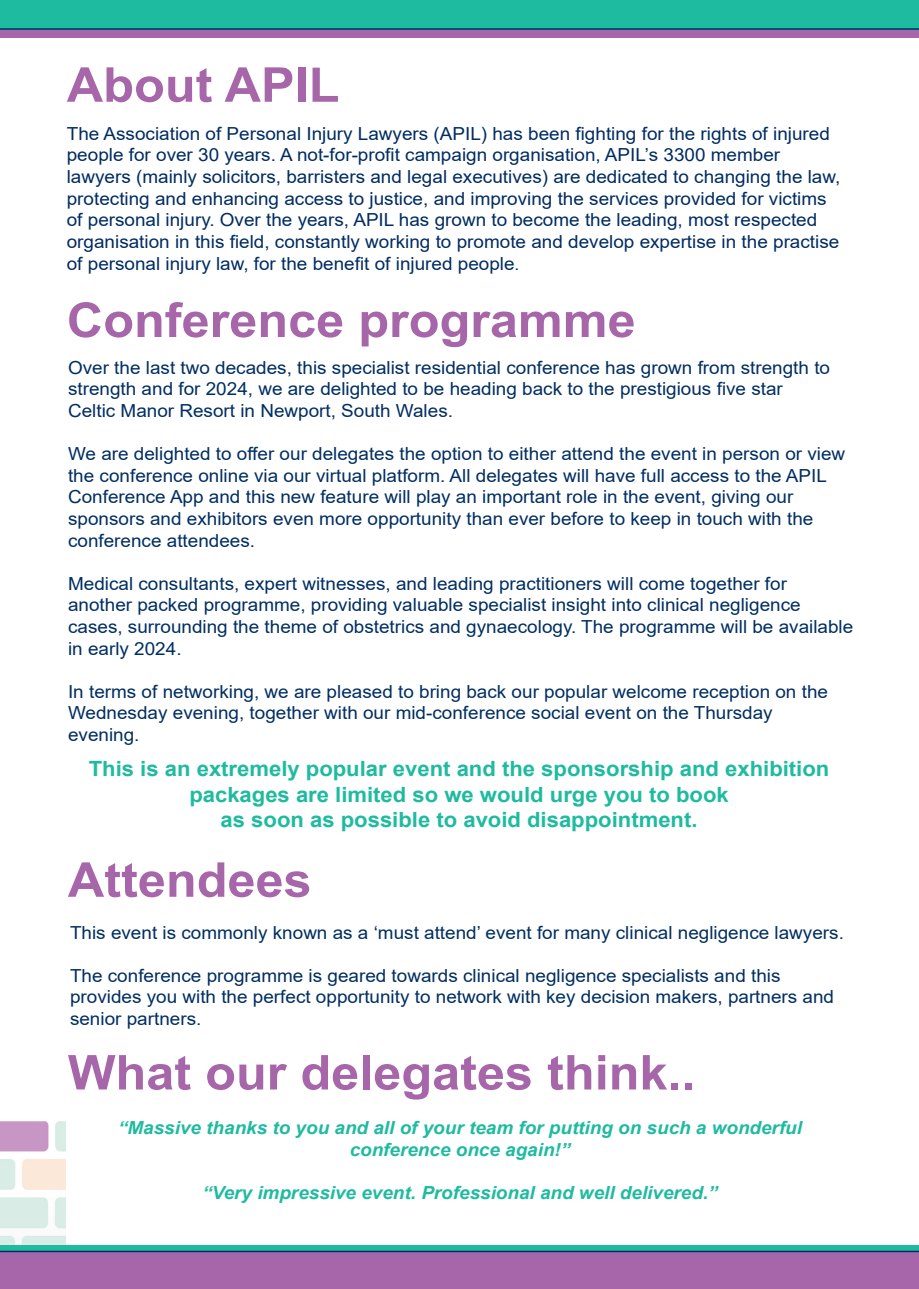
<style>
.page{position:relative;width:919px;height:1289px;background:#fff}
.page>*{position:absolute;margin:0;border:0;box-sizing:border-box;transform-origin:0 0}
.t1{font:700 48px "Arial";color:#a766aa;scale:1.05 1}
.t2{font:700 21px/25.2px "Arial";color:#1fbba0;text-align:center;scale:1.05 1}
.t3{font:18px/21.6px "Arial";color:#002e62;scale:1.05 1}
.t4{font:18px/21.6px "Arial";color:#002c62;scale:1.05 1}
.t5{font:italic 700 18px/21.6px "Arial";color:#1fbba0;text-align:center;scale:1.05 1}
.s1{font-size:16.5px}
</style>
<div class="page">
<img style="left:0;top:1121px;width:66px;height:124px">
<div style="left:0;top:0;width:918px;height:38px;background:#a766aa"></div>
<div style="left:0;top:1245px;width:918px;height:43px;background:#1fbba0"></div>
<svg style="left:0;top:1250px;width:918px;height:38px;background:#9d65a6"></svg>
<div style="left:0;top:0;width:918px;height:30px;background:#1fbba0"></div>
<p class="t1" style="left:67px;top:51px;width:261px">About APIL</p>
<p class="t4" style="left:67px;top:123px;width:738px">The Association of Personal Injury Lawyers (APIL) has been fighting for the rights of injured people for over 30 years. A not-for-profit campaign organisation, APIL’s 3300 member lawyers (mainly solicitors, barristers and legal executives) are dedicated to changing the law, protecting and enhancing access to justice, and improving the services provided for victims of personal injury. Over the years, APIL has grown to become the leading, most respected organisation in this field, constantly working to promote and develop expertise in the practise of personal injury law, for the benefit of injured people<span class="s1">.</span></p>
<p class="t1" style="left:67px;top:286px;width:543px">Conference programme</p>
<p class="t3" style="left:68px;top:356px;width:727px">Over the last two decades, this specialist residential conference has grown from strength to strength and for 2024, we are delighted to be heading back to the prestigious five star</p>
<p class="t3" style="left:68px;top:399px;width:368px">Celtic Manor Resort in Newport, South Wales.</p>
<p class="t3" style="left:68px;top:443px;width:741px">We are delighted to offer our delegates the option to either attend the event in person or view the conference online via our virtual platform. All delegates will have full access to the APIL<br>Conference App and this new feature will play an important role in the event, giving our</p>
<p class="t3" style="left:68px;top:507px;width:711px">sponsors and exhibitors even more opportunity than ever before to keep in touch with the conference attendees.</p>
<p class="t3" style="left:68px;top:572px;width:686px">Medical consultants, expert witnesses, and leading practitioners will come together for</p>
<p class="t3" style="left:68px;top:594px;width:749px">another packed programme, providing valuable specialist insight into clinical negligence cases, surrounding the theme of obstetrics and gynaecology. The programme will be available in early 2024.</p>
<p class="t3" style="left:68px;top:680px;width:725px">In terms of networking, we are pleased to bring back our popular welcome reception on the<br>Wednesday evening, together with our mid-conference social event on the Thursday evening.</p>
<p class="t2" style="left:89px;top:756px;width:706px">This is an extremely popular event and the sponsorship and exhibition packages are limited so we would urge you to book</p>
<p class="t2" style="left:220px;top:807px;width:455px">as soon as possible to avoid disappointment.</p>
<p class="t1" style="left:68px;top:846px;width:234px">Attendees</p>
<p class="t3" style="left:70px;top:921px;width:738px">This event is commonly known as a ‘must attend’ event for many clinical negligence lawyers.</p>
<p class="t3" style="left:70px;top:964px;width:729px">The conference programme is geared towards clinical negligence specialists and this provides you with the perfect opportunity to network with key decision makers, partners and senior partners.</p>
<p class="t1" style="left:68px;top:1038px;width:599px">What our delegates think..</p>
<p class="t5" style="left:118px;top:1117px;width:653px">“Massive thanks to you and all of your team for putting on such a wonderful conference once again!”</p>
<p class="t5" style="left:202px;top:1182px;width:492px">“Very impressive event. Professional and well delivered.”</p>
</div>
